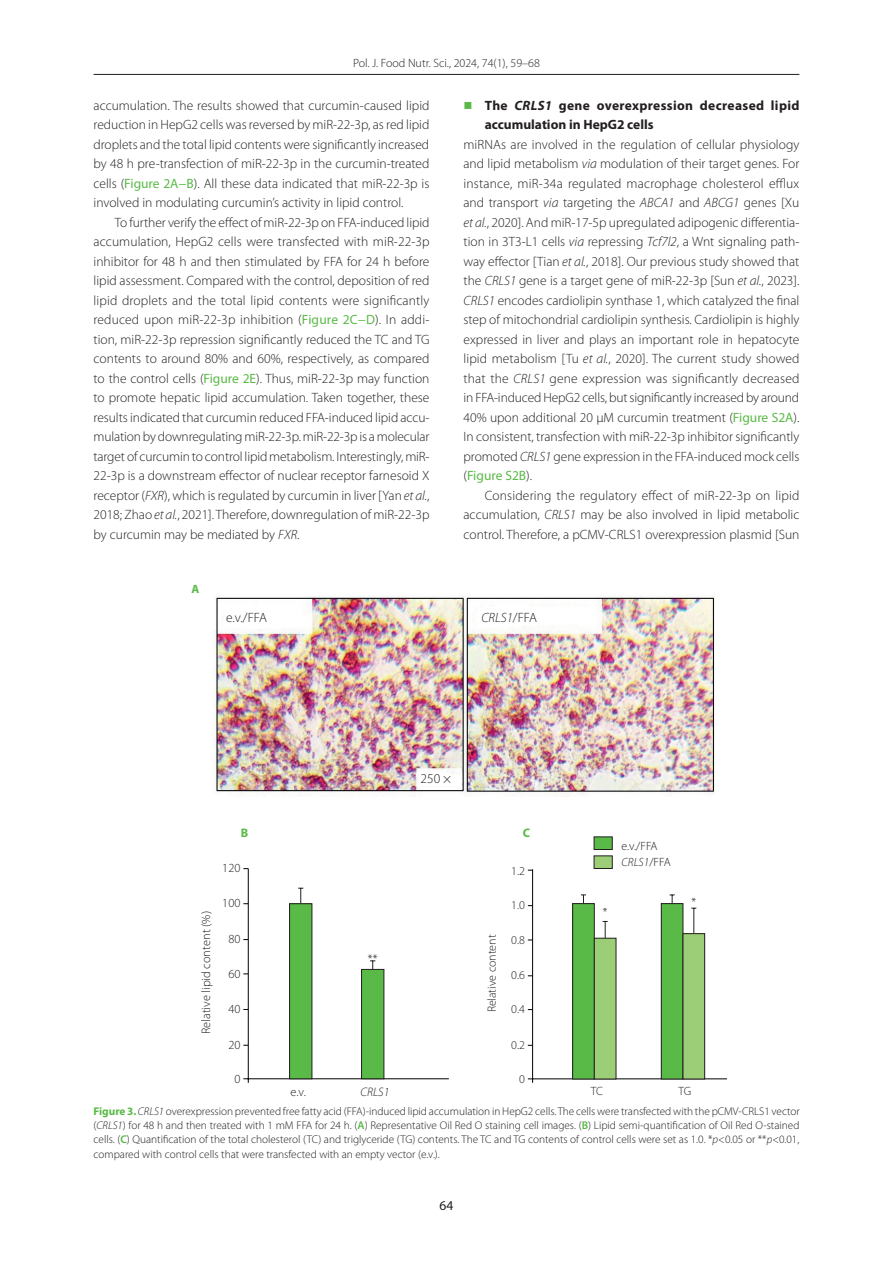
<style>
.page{position:relative;width:893px;height:1263px;background:#fff}
.page>*{position:absolute;margin:0;border:0;box-sizing:border-box;transform-origin:0 0}
._08_Tekst{font:300 13.5px/19.5px "Myriad Pro";color:#231f20;text-align:justify}
._08_Tekst_bez_wciecia{font:300 13.5px/19.5px "Myriad Pro";letter-spacing:-.005em;color:#231f20;text-align:justify}
._12_Srodtytul_2{font:700 13.5px/19.5px "Myriad Pro";letter-spacing:.015em;color:#231f20}
._08_Tekst-2{font:italic 300 13.5px "Myriad Pro";color:#231f20}
.t1{font:13.5px "Myriad Pro";color:#231f20}
.t2{font:300 12.45px "Myriad Pro";color:#231f20}
.t3{font:italic 300 12.45px "Myriad Pro";color:#231f20}
.t4{font:700 12.45px "Myriad Pro";color:#59ba47}
.t5{font:300 12px "Myriad Pro";color:#231f20}
.t6{font:italic 300 12px "Myriad Pro";color:#231f20}
.t7{font:700 12px "Myriad Pro";color:#59ba47}
._15_Rycina_podpis{font:300 11.25px/14.2px "Myriad Pro";color:#231f20;text-align:justify}
.s1{font-weight:400;color:#59ba47}
.s2{font-style:italic}
.s3{font-family:"Newspaper Pi";font-weight:400;color:#59ba47}
.s4{font-style:normal}
.s5{font-weight:700;color:#59ba47}
.s6{font-weight:600;color:#59ba47}
</style>
<div class="page">
<hr style="left:94px;top:74px;width:705px;height:1px;background:#231f20">
<img style="left:213px;top:596px;width:502px;height:201px">
<hr style="left:243px;top:1078px;width:206px;height:1px;background:#000001">
<hr style="left:248px;top:869px;width:1px;height:214px;background:#000001">
<hr style="left:528px;top:1078px;width:199px;height:1px;background:#000001">
<hr style="left:532px;top:869px;width:1px;height:214px;background:#000001">
<svg style="left:298px;top:888px;width:5px;height:6px"></svg>
<svg style="left:289px;top:894px;width:245px;height:185px"></svg>
<svg style="left:572px;top:894px;width:125px;height:39px"></svg>
<svg style="left:370px;top:933px;width:335px;height:146px"></svg>
<div style="left:361px;top:969px;width:23px;height:110px;background:#59ba47;border:1px solid #231f20"></div>
<div style="left:594px;top:837px;width:18px;height:13px;background:#59ba47;border:1px solid #231f20"></div>
<div style="left:594px;top:856px;width:18px;height:13px;background:#9cce77;border:1px solid #231f20"></div>
<p class="t5" style="left:353px;top:56px;width:188px">Pol. J. Food Nutr. Sci., 2024, 74(1), 59–68</p>
<p class="_08_Tekst" style="left:94px;top:95px;width:337px">accumulation. The results showed that curcumin-caused lipid reduction in HepG2 cells was reversed by miR-22-3p, as red lipid droplets and the total lipid contents were significantly increased by 48 h pre-transfection of miR-22-3p in the curcumin-treated cells (<span class="s1">Figure 2A−B</span>). All these data indicated that miR-22-3p is involved in modulating curcumin’s activity in lipid control.</p>
<p class="_08_Tekst" style="left:94px;top:212px;width:338px;text-indent:21px">To further verify the effect of miR-22-3p on FFA-induced lipid accumulation, HepG2 cells were transfected with miR-22-3p inhibitor for 48 h and then stimulated by FFA for 24 h before lipid assessment. Compared with the control, deposition of red lipid droplets and the total lipid contents were significantly reduced upon miR-22-3p inhibition (<span class="s1">Figure 2C−D</span>). In addi&shy;tion, miR-22-3p repression significantly reduced the TC and TG contents to around 80% and 60%, respectively, as compared to the control cells (<span class="s1">Figure 2E</span>). Thus, miR-22-3p may function to promote hepatic lipid accumulation. Taken together, these results indicated that curcumin reduced FFA-induced lipid accu&shy;mulation by downregulating miR-22-3p. miR-22-3p is a molecular target of curcumin to control lipid metabolism. Interestingly, miR-22-3p is a downstream effector of nuclear receptor farnesoid X receptor (<span class="s2">FXR</span>), which is regulated by curcumin in liver [Yan <span class="s2">et al.</span>, 2018; Zhao <span class="s2">et al.</span>, 2021]. Therefore, downregulation of miR-22-3p by curcumin may be mediated by <span class="s2">FXR</span>.</p>
<p class="_12_Srodtytul_2" style="left:485px;top:95px;width:316px;text-indent:-21px"><span class="s3">r</span> The <span class="s2">CRLS1</span> gene overexpression decreased lipid accumulation in HepG2 cells</p>
<p class="_08_Tekst_bez_wciecia" style="left:463px;top:134px;width:338px">miRNAs are involved in the regulation of cellular physiology and lipid metabolism <span class="s2">via</span> modulation of their target genes. For instance, miR-34a regulated macrophage cholesterol efflux and transport <span class="s2">via</span> targeting the <span class="s2">ABCA1</span> and <span class="s2">ABCG1</span> genes [Xu <span class="s2">et al.</span>, 2020]. And miR-17-5p upregulated adipogenic differentia&shy;tion in 3T3-L1 cells <span class="s2">via</span> repressing <span class="s2">Tcf7l2</span>, a Wnt signaling path&shy;way effector [Tian <span class="s2">et al.</span>, 2018]. Our previous study showed that the <span class="s2">CRLS1</span> gene is a target gene of miR-22-3p [Sun <span class="s2">et al.</span>, 2023].<br><span class="s2">CRLS1</span> encodes cardiolipin synthase 1, which catalyzed the final step of mitochondrial cardiolipin synthesis. Cardiolipin is highly expressed in liver and plays an important role in hepatocyte lipid metabolism [Tu <span class="s2">et al.</span>, 2020]. The current study showed that the <span class="s2">CRLS1</span> gene expression was significantly decreased in FFA-induced HepG2 cells, but significantly increased by around 40% upon additional 20 μM curcumin treatment (<span class="s1">Figure S2A</span>).<br>In consistent, transfection with miR-22-3p inhibitor significantly promoted <span class="s2">CRLS1</span> gene expression in the FFA-induced mock cells (<span class="s1">Figure S2B</span>).</p>
<p class="_08_Tekst" style="left:463px;top:485px;width:337px;text-indent:21px">Considering the regulatory effect of miR-22-3p on lipid accumulation, <span class="s2">CRLS1</span> may be also involved in lipid metabolic control. Therefore, a pCMV-CRLS1 overexpression plasmid [Sun</p>
<p class="t7" style="left:191px;top:581px;width:9px">A</p>
<p class="_08_Tekst" style="left:226px;top:608px;width:42px">e.v./FFA</p>
<p class="_08_Tekst-2" style="left:481px;top:609px;width:57px">CRLS1<span class="s4">/FFA</span></p>
<p class="_08_Tekst" style="left:421px;top:768px;width:32px">250 ×</p>
<p class="t2" style="left:199px;top:1034px;width:124px;rotate:-90deg">Relative lipid content (%)</p>
<p class="t4" style="left:241px;top:824px;width:9px">B</p>
<p class="t4" style="left:523px;top:824px;width:9px">C</p>
<p class="t2" style="left:222px;top:861px;width:20px">120</p>
<p class="t5" style="left:511px;top:863px;width:15px">1.2</p>
<p class="t2" style="left:222px;top:896px;width:20px">100</p>
<p class="t5" style="left:511px;top:898px;width:15px">1.0</p>
<p class="t2" style="left:228px;top:932px;width:14px">80</p>
<p class="t2" style="left:228px;top:966px;width:14px">60</p>
<p class="t2" style="left:228px;top:1001px;width:14px">40</p>
<p class="t2" style="left:368px;top:951px;width:11px">**</p>
<p class="t5" style="left:485px;top:1012px;width:79px;rotate:-90deg">Relative content</p>
<p class="t5" style="left:511px;top:932px;width:15px">0.8</p>
<p class="t5" style="left:511px;top:968px;width:15px">0.6</p>
<p class="t5" style="left:511px;top:1002px;width:15px">0.4</p>
<p class="t2" style="left:228px;top:1037px;width:14px">20</p>
<p class="t5" style="left:511px;top:1038px;width:15px">0.2</p>
<p class="t2" style="left:234px;top:1071px;width:8px">0</p>
<p class="t5" style="left:519px;top:1071px;width:7px">0</p>
<p class="t2" style="left:290px;top:1084px;width:17px">e.v.</p>
<p class="t3" style="left:360px;top:1084px;width:30px">CRLS1</p>
<p class="t5" style="left:621px;top:838px;width:38px">e.v./FFA</p>
<p class="t6" style="left:621px;top:854px;width:51px">CRLS1<span class="s4">/FFA</span></p>
<p class="t5" style="left:603px;top:905px;width:6px">*</p>
<p class="t5" style="left:691px;top:894px;width:6px">*</p>
<p class="t5" style="left:591px;top:1084px;width:14px">TC</p>
<p class="t5" style="left:678px;top:1084px;width:14px">TG</p>
<p class="_15_Rycina_podpis" style="left:94px;top:1104px;width:708px"><span class="s5">Figure 3.</span> <span class="s2">CRLS1</span> overexpression prevented free fatty acid (FFA)-induced lipid accumulation in HepG2 cells. The cells were transfected with the pCMV-CRLS1 vector (<span class="s2">CRLS1</span>) for 48 h and then treated with 1 mM FFA for 24 h. (<span class="s6">A</span>) Representative Oil Red O staining cell images. (<span class="s6">B</span>) Lipid semi-quantification of Oil Red O-stained cells. (<span class="s6">C</span>) Quantification of the total cholesterol (TC) and triglyceride (TG) contents. The TC and TG contents of control cells were set as 1.0. *<span class="s2">p</span>&lt;0.05 or **<span class="s2">p</span>&lt;0.01, compared with control cells that were transfected with an empty vector (e.v.).</p>
<p class="t1" style="left:440px;top:1197px;width:15px">64</p>
</div>
